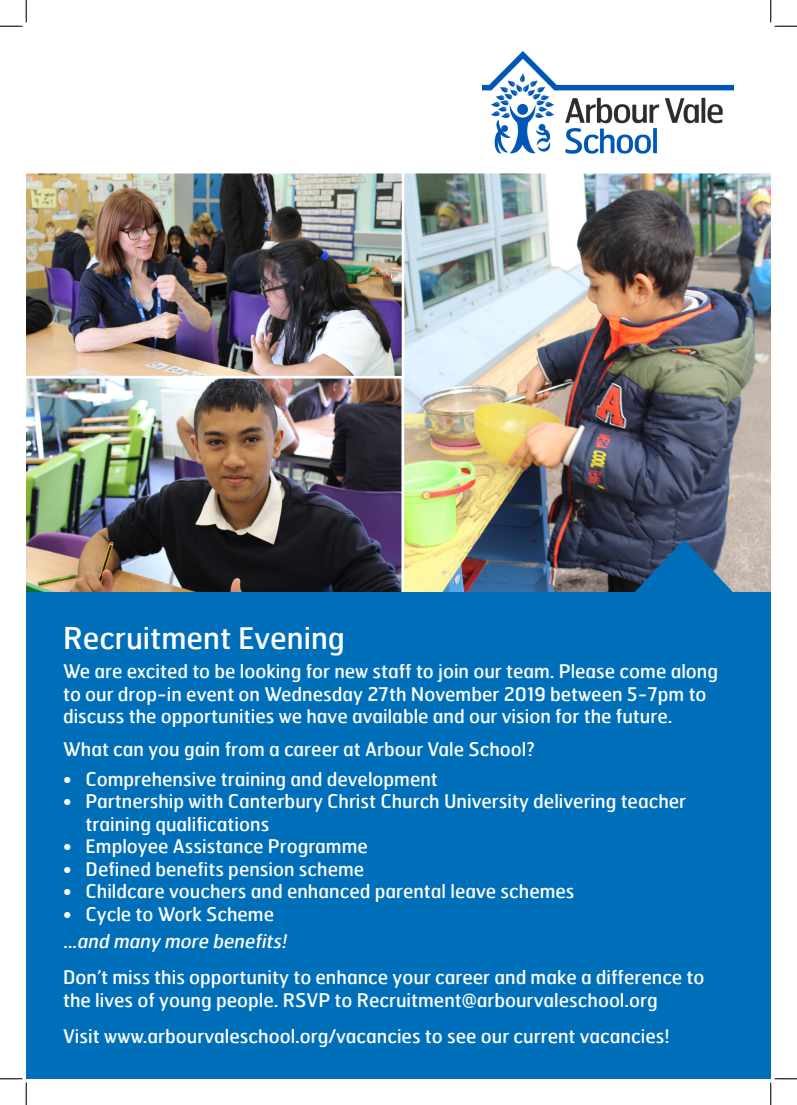
<style>
.page{position:relative;width:797px;height:1105px;background:#fff}
.page>*{position:absolute;margin:0;border:0;box-sizing:border-box;transform-origin:0 0}
.t1{font:30px "Hermes";color:#fff}
.t2{font:18.75px/22.5px "Hermes";color:#fff}
.t3{font:italic 18.75px "Hermes";color:#fff}
</style>
<div class="page">
<img style="left:26px;top:378px;width:376px;height:214px">
<img style="left:404px;top:173px;width:366px;height:419px">
<img style="left:482px;top:52px;width:252px;height:102px">
<div style="left:26px;top:592px;width:744px;height:487px;background:#006fba"></div>
<img style="left:26px;top:173px;width:376px;height:203px">
<svg style="left:633px;top:540px;width:101px;height:52px;background:#306795"></svg>
<svg style="left:0;top:0;width:27px;height:27px"></svg>
<svg style="left:0;top:1078px;width:27px;height:27px"></svg>
<svg style="left:770px;top:0;width:27px;height:27px"></svg>
<svg style="left:770px;top:1078px;width:27px;height:27px"></svg>
<p class="t1" style="left:63px;top:619px;width:283px">Recruitment Evening</p>
<p class="t2" style="left:63px;top:660px;width:656px">We are excited to be looking for new staff to join our team. Please come along to our drop-in event on Wednesday 27th November 2019 between 5-7pm to discuss the opportunities we have available and our vision for the future.</p>
<p class="t2" style="left:63px;top:737px;width:473px">What can you gain from a career at Arbour Vale School?</p>
<p class="t2" style="left:63px;top:767px;width:376px">• Comprehensive training and development</p>
<p class="t2" style="left:86px;top:790px;width:602px;text-indent:-23px">• Partnership with Canterbury Christ Church University delivering teacher training qualifications</p>
<p class="t2" style="left:63px;top:835px;width:306px">• Employee Assistance Programme</p>
<p class="t2" style="left:63px;top:857px;width:303px">• Defined benefits pension scheme</p>
<p class="t2" style="left:63px;top:880px;width:513px">• Childcare vouchers and enhanced parental leave schemes</p>
<p class="t2" style="left:63px;top:902px;width:212px">• Cycle to Work Scheme</p>
<p class="t3" style="left:63px;top:929px;width:229px">...and many more benefits!</p>
<p class="t2" style="left:63px;top:965px;width:643px">Don’t miss this opportunity to enhance your career and make a difference to the lives of young people. RSVP to Recruitment@arbourvaleschool.org</p>
<p class="t2" style="left:63px;top:1025px;width:608px">Visit www.arbourvaleschool.org/vacancies to see our current vacancies!</p>
</div>
